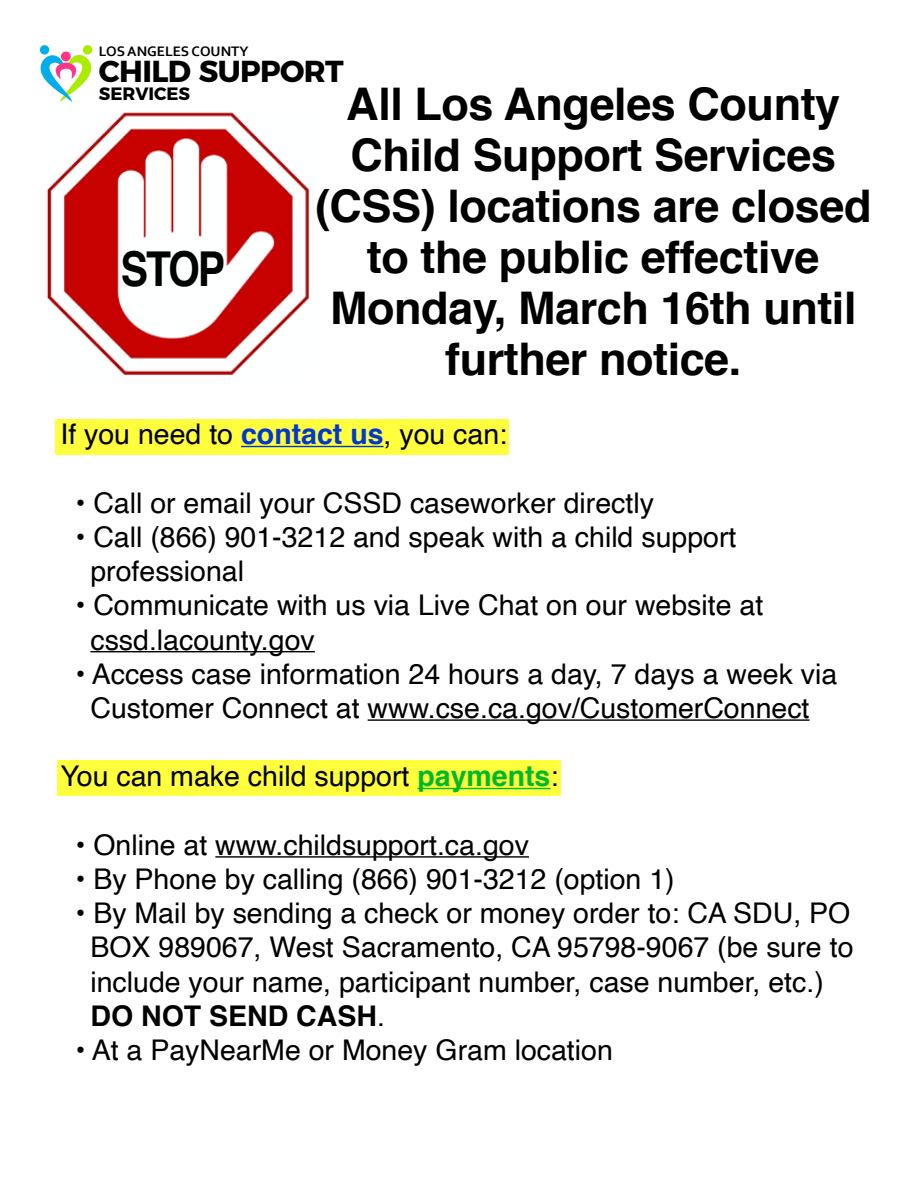
<style>
.page{position:relative;width:918px;height:1188px;background:#fff}
.page>*{position:absolute;margin:0;border:0;box-sizing:border-box;transform-origin:0 0}
.t1{font:700 48.15px "Helvetica";color:#000;scale:.85 1}
.t2{font:700 45px/51px "Helvetica";letter-spacing:-.01em;color:#000;text-align:center}
.t3{font:700 30.3px "Montserrat";letter-spacing:-.02em;color:#000}
.t4{font:28.5px/34.2px "Helvetica";color:#000}
.t5{font:700 17.85px "Montserrat";color:#000}
.t6{font:700 14.4px "Corbel";color:#000}
.s1{font-weight:700;color:#0037d0}
.s2{font-weight:700;color:#00b927}
.s3{font-weight:700}
</style>
<div class="page">
<div style="left:56px;top:419px;width:453px;height:35px;background:#ffff3e"></div>
<div style="left:57px;top:761px;width:504px;height:35px;background:#ffff3e"></div>
<svg style="left:40px;top:52px;width:52px;height:50px"></svg>
<div style="left:83px;top:45px;width:9px;height:10px;background:#abeb00;border-radius:50%"></div>
<div style="left:40px;top:45px;width:9px;height:10px;background:#01aded;border-radius:50%"></div>
<div style="left:61px;top:51px;width:10px;height:10px;background:#ff3588;border-radius:50%"></div>
<hr style="left:241px;top:446px;width:143px;height:1px;background:#0037d0">
<hr style="left:90px;top:651px;width:225px;height:1px;background:#000">
<hr style="left:368px;top:719px;width:442px;height:2px;background:#000">
<hr style="left:417px;top:788px;width:134px;height:1px;background:#00b927">
<hr style="left:215px;top:856px;width:314px;height:2px;background:#000">
<img style="left:47px;top:112px;width:263px;height:263px">
<img style="left:114px;top:137px;width:162px;height:202px">
<p class="t6" style="left:99px;top:42px;width:151px">LOS ANGELES COUNTY</p>
<p class="t3" style="left:99px;top:46px;width:246px">CHILD SUPPORT</p>
<p class="t5" style="left:99px;top:79px;width:93px">SERVICES</p>
<h2 class="t2" style="left:315px;top:79px;width:558px">All Los Angeles County<br>Child Support Services (CSS) locations are closed to the public effective<br>Monday, March 16th until further notice.</h2>
<h1 class="t1" style="left:121px;top:230px;width:124px">STOP</h1>
<p class="t4" style="left:60px;top:418px;width:448px">If you need to <span class="s1">contact us</span>, you can:</p>
<p class="t4" style="left:75px;top:487px;width:580px">• Call or email your CSSD caseworker directly</p>
<p class="t4" style="left:90px;top:521px;width:648px;text-indent:-15px">• Call (866) 901-3212 and speak with a child support professional</p>
<p class="t4" style="left:90px;top:589px;width:674px;text-indent:-15px">• Communicate with us via Live Chat on our website at cssd.lacounty.gov</p>
<p class="t4" style="left:75px;top:658px;width:763px;text-align:center">• Access case information 24 hours a day, 7 days a week via<br>Customer Connect at www.cse.ca.gov/CustomerConnect</p>
<p class="t4" style="left:60px;top:760px;width:499px">You can make child support <span class="s2">payments</span>:</p>
<p class="t4" style="left:75px;top:829px;width:455px">• Online at www.childsupport.ca.gov</p>
<p class="t4" style="left:75px;top:863px;width:601px">• By Phone by calling (866) 901-3212 (option 1)</p>
<p class="t4" style="left:90px;top:897px;width:765px;text-indent:-15px">• By Mail by sending a check or money order to: CA SDU, PO BOX 989067, West Sacramento, CA 95798-9067 (be sure to include your name, participant number, case number, etc.)<br><span class="s3">DO NOT SEND CASH</span>.</p>
<p class="t4" style="left:75px;top:1034px;width:539px">• At a PayNearMe or Money Gram location</p>
</div>
